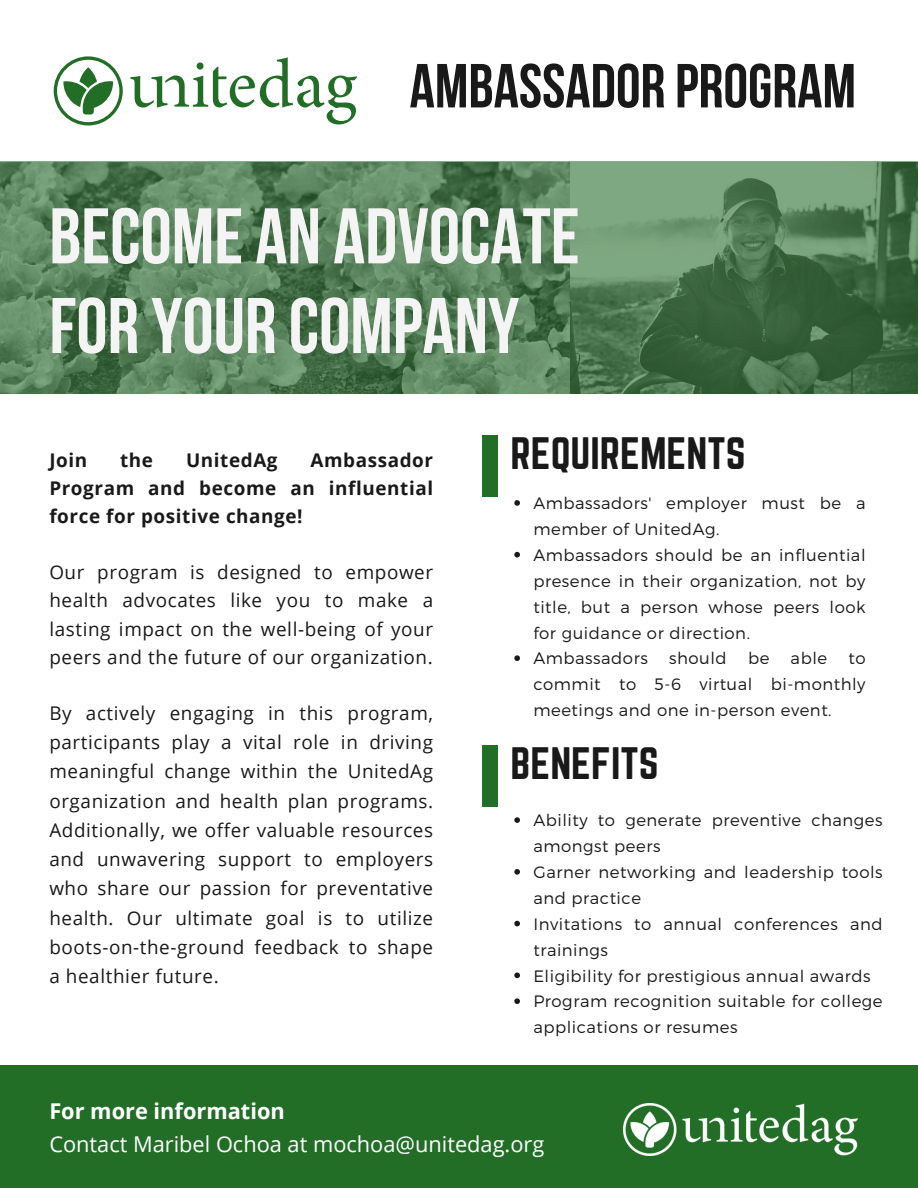
<style>
.page{position:relative;width:918px;height:1188px;background:#fff}
.page>*{position:absolute;margin:0;border:0;box-sizing:border-box;transform-origin:0 0}
.t1{font:78.6px/89.7px "Bebas Neue Cyrillic";color:#f4f4f4}
.t2{font:62.1px "Bebas Neue Cyrillic";color:#191919}
.t3{font:39.75px "Norwester";color:#191919}
.t4{font:21.75px/32.7px "Open Sans";color:#fff}
.t5{font:18.9px/29.2px "Open Sans";letter-spacing:.03em;color:#191919;text-align:justify}
.t6{font:700 18.9px/28.2px "Open Sans";letter-spacing:.03em;color:#191919;text-align:justify}
.t7{font:300 16.5px/25.8px "Montserrat";letter-spacing:.03em;color:#191919}
.s1{font-weight:700}
</style>
<div class="page">
<div style="left:0;top:1065px;width:918px;height:123px;background:#226e27"></div>
<svg style="left:0;top:162px;width:918px;height:231px;background:#557e57"></svg>
<img style="left:623px;top:1103px;width:234px;height:53px">
<div style="left:483px;top:435px;width:14px;height:62px;background:#226e27"></div>
<div style="left:483px;top:745px;width:14px;height:62px;background:#226e27"></div>
<svg style="left:54px;top:56px;width:69px;height:69px"></svg>
<svg style="left:130px;top:57px;width:227px;height:67px"></svg>
<svg style="left:514px;top:500px;width:6px;height:6px"></svg>
<svg style="left:514px;top:552px;width:6px;height:6px"></svg>
<svg style="left:514px;top:655px;width:6px;height:6px"></svg>
<svg style="left:514px;top:817px;width:6px;height:6px"></svg>
<svg style="left:514px;top:869px;width:6px;height:6px"></svg>
<svg style="left:514px;top:921px;width:6px;height:5px"></svg>
<svg style="left:514px;top:973px;width:6px;height:5px"></svg>
<svg style="left:514px;top:998px;width:6px;height:6px"></svg>
<p class="t2" style="left:410px;top:61px;width:448px">AMBASSADOR PROGRAM</p>
<h3 class="t1" style="left:49px;top:199px;width:532px">BECOME AN ADVOCATE<br>FOR YOUR COMPANY</h3>
<p class="t6" style="left:49px;top:445px;width:39px">Join</p>
<p class="t6" style="left:120px;top:445px;width:34px">the</p>
<p class="t6" style="left:186px;top:445px;width:93px">UnitedAg</p>
<p class="t6" style="left:49px;top:445px;width:385px;text-indent:261px">Ambassador Program and become an influential force for positive change!</p>
<p class="t5" style="left:49px;top:558px;width:385px;line-height:28.2px">Our program is designed to empower health advocates like you to make a lasting impact on the well-being of your peers and the future of our organization.</p>
<p class="t5" style="left:49px;top:698px;width:385px">By actively engaging in this program, participants play a vital role in driving meaningful change within the UnitedAg organization and health plan programs.<br>Additionally, we offer valuable resources and unwavering support to employers who share our passion for preventative health. Our ultimate goal is to utilize boots-on-the-ground feedback to shape a healthier future.</p>
<h5 class="t3" style="left:511px;top:429px;width:236px">REQUIREMENTS</h5>
<h2 class="t7" style="left:533px;top:490px;width:334px">Ambassadors' employer must be a member of UnitedAg.</h2>
<p class="t7" style="left:533px;top:541px;width:334px;text-align:justify">Ambassadors should be an influential presence in their organization, not by title, but a person whose peers look for guidance or direction.</p>
<h1 class="t7" style="left:533px;top:645px;width:116px">Ambassadors</h1>
<h1 class="t7" style="left:669px;top:645px;width:59px">should</h1>
<h1 class="t7" style="left:748px;top:645px;width:23px">be</h1>
<h1 class="t7" style="left:791px;top:645px;width:38px">able</h1>
<h1 class="t7" style="left:533px;top:645px;width:334px;text-align:justify;text-indent:315px">to commit to 5-6 virtual bi-monthly meetings and one in-person event.</h1>
<h6 class="t3" style="left:511px;top:740px;width:149px">BENEFITS</h6>
<p class="t7" style="left:533px;top:807px;width:351px">Ability to generate preventive changes amongst peers</p>
<h3 class="t7" style="left:533px;top:858px;width:351px">Garner networking and leadership tools and practice</h3>
<p class="t7" style="left:533px;top:910px;width:351px">Invitations to annual conferences and trainings</p>
<p class="t7" style="left:533px;top:962px;width:339px">Eligibility for prestigious annual awards</p>
<p class="t7" style="left:533px;top:988px;width:351px">Program recognition suitable for college applications or resumes</p>
<h6 class="t4" style="left:49px;top:1094px;width:497px"><span class="s1">For more information<br></span>Contact Maribel Ochoa at mochoa@unitedag.org</h6>
</div>
